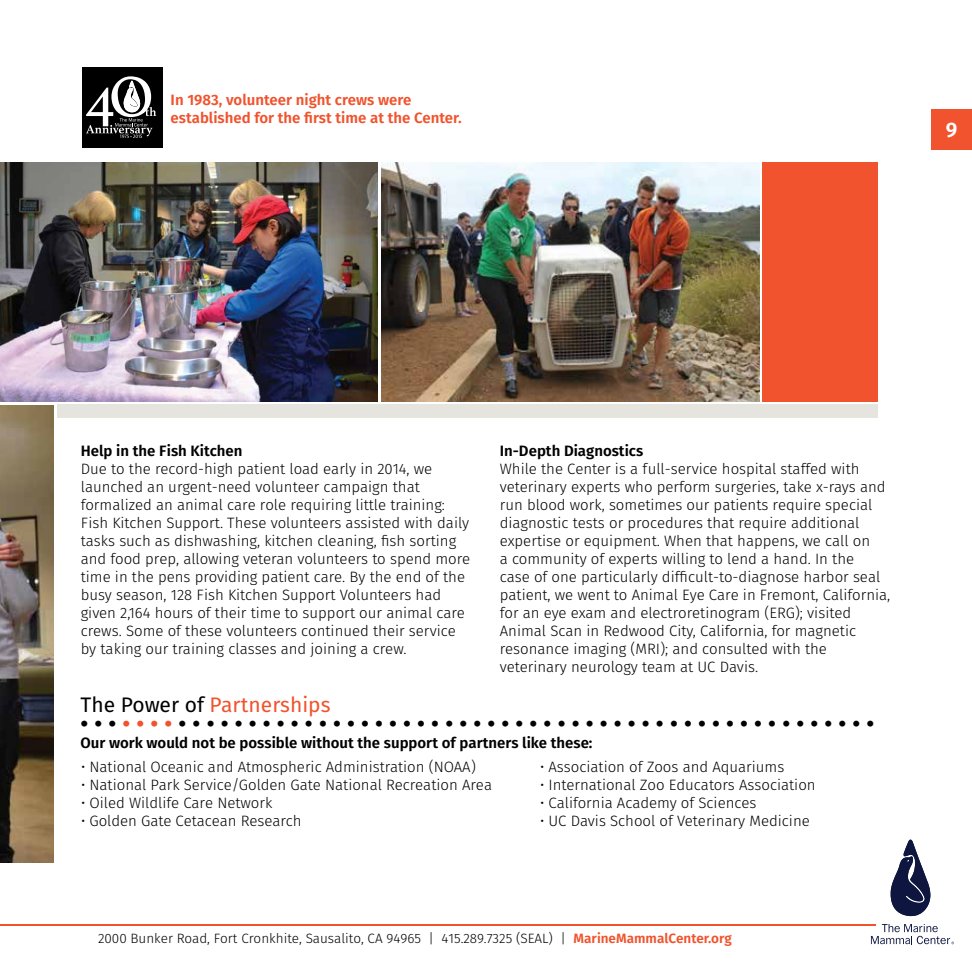
<style>
.page{position:relative;width:972px;height:972px;background:#fff}
.page>*{position:absolute;margin:0;border:0;box-sizing:border-box;transform-origin:0 0}
.t1{font:900 27px "Fira Sans";color:#000}
.t2{font:21px "Fira Sans";color:#f0532d}
.t3{font:600 21px "Fira Sans";color:#fff}
.t4{font:300 15px/18px "Fira Sans";color:#000}
.t5{font:600 15px "Fira Sans";color:#000}
.t6{font:600 15px/18px "Fira Sans";color:#f0532d}
.t7{font:300 13.5px "Fira Sans";color:#000}
.s1{color:#000}
.s2{color:#f0532d}
.s3{font-weight:600;color:#f0532d}
</style>
<div class="page">
<img style="left:381px;top:162px;width:378px;height:240px">
<div style="left:932px;top:109px;width:40px;height:41px;background:#f0532d"></div>
<svg style="left:871px;top:840px;width:83px;height:104px"></svg>
<hr style="left:0;top:925px;width:876px;height:1px;background:#f0532d">
<div style="left:82px;top:67px;width:81px;height:81px;background:#000"></div>
<svg style="left:86px;top:76px;width:70px;height:62px"></svg>
<img style="left:0;top:162px;width:378px;height:240px">
<img style="left:0;top:405px;width:54px;height:458px">
<div style="left:57px;top:404px;width:821px;height:13px;background:#e5e4de"></div>
<div style="left:762px;top:162px;width:116px;height:240px;background:#f0532d"></div>
<p class="t6" style="left:171px;top:91px;width:293px">In 1983, volunteer night crews were established for the first time at the Center.</p>
<h2 class="t3" style="left:946px;top:115px;width:13px">9</h2>
<p class="t5" style="left:81px;top:441px;width:163px">Help in the Fish Kitchen</p>
<p class="t4" style="left:81px;top:460px;width:391px">Due to the record-high patient load early in 2014, we launched an urgent-need volunteer campaign that formalized an animal care role requiring little training:<br>Fish Kitchen Support. These volunteers assisted with daily tasks such as dishwashing, kitchen cleaning, fish sorting and food prep, allowing veteran volunteers to spend more time in the pens providing patient care. By the end of the busy season, 128 Fish Kitchen Support Volunteers had given 2,164 hours of their time to support our animal care crews. Some of these volunteers continued their service by taking our training classes and joining a crew.</p>
<p class="t5" style="left:500px;top:441px;width:145px">In-Depth Diagnostics</p>
<p class="t4" style="left:500px;top:460px;width:392px">While the Center is a full-service hospital staffed with veterinary experts who perform surgeries, take x-rays and run blood work, sometimes our patients require special diagnostic tests or procedures that require additional expertise or equipment. When that happens, we call on<br>a community of experts willing to lend a hand. In the<br>case of one particularly difficult-to-diagnose harbor seal patient, we went to Animal Eye Care in Fremont, California, for an eye exam and electroretinogram (ERG); visited Animal Scan in Redwood City, California, for magnetic resonance imaging (MRI); and consulted with the veterinary neurology team at UC Davis.</p>
<h2 class="t2" style="left:81px;top:690px;width:252px"><span class="s1">The Power of</span> Partnerships</h2>
<p class="t5" style="left:81px;top:732px;width:513px">Our work would not be possible without the support of partners like these:</p>
<h1 class="t1" style="left:81px;top:698px;width:794px">...<span class="s2">....</span>..................................................</h1>
<p class="t4" style="left:81px;top:757px;width:396px">• National Oceanic and Atmospheric Administration (NOAA)</p>
<p class="t4" style="left:81px;top:775px;width:413px">• National Park Service/Golden Gate National Recreation Area</p>
<p class="t4" style="left:81px;top:793px;width:193px">• Oiled Wildlife Care Network</p>
<p class="t4" style="left:81px;top:811px;width:222px">• Golden Gate Cetacean Research</p>
<p class="t4" style="left:540px;top:757px;width:246px">• Association of Zoos and Aquariums</p>
<p class="t4" style="left:540px;top:775px;width:277px">• International Zoo Educators Association</p>
<p class="t4" style="left:540px;top:793px;width:218px">• California Academy of Sciences</p>
<p class="t4" style="left:540px;top:811px;width:271px">• UC Davis School of Veterinary Medicine</p>
<p class="t7" style="left:98px;top:929px;width:635px">2000 Bunker Road, Fort Cronkhite, Sausalito, CA 94965 | 415.289.7325 (SEAL) | <span class="s3">MarineMammalCenter.org</span></p>
</div>
